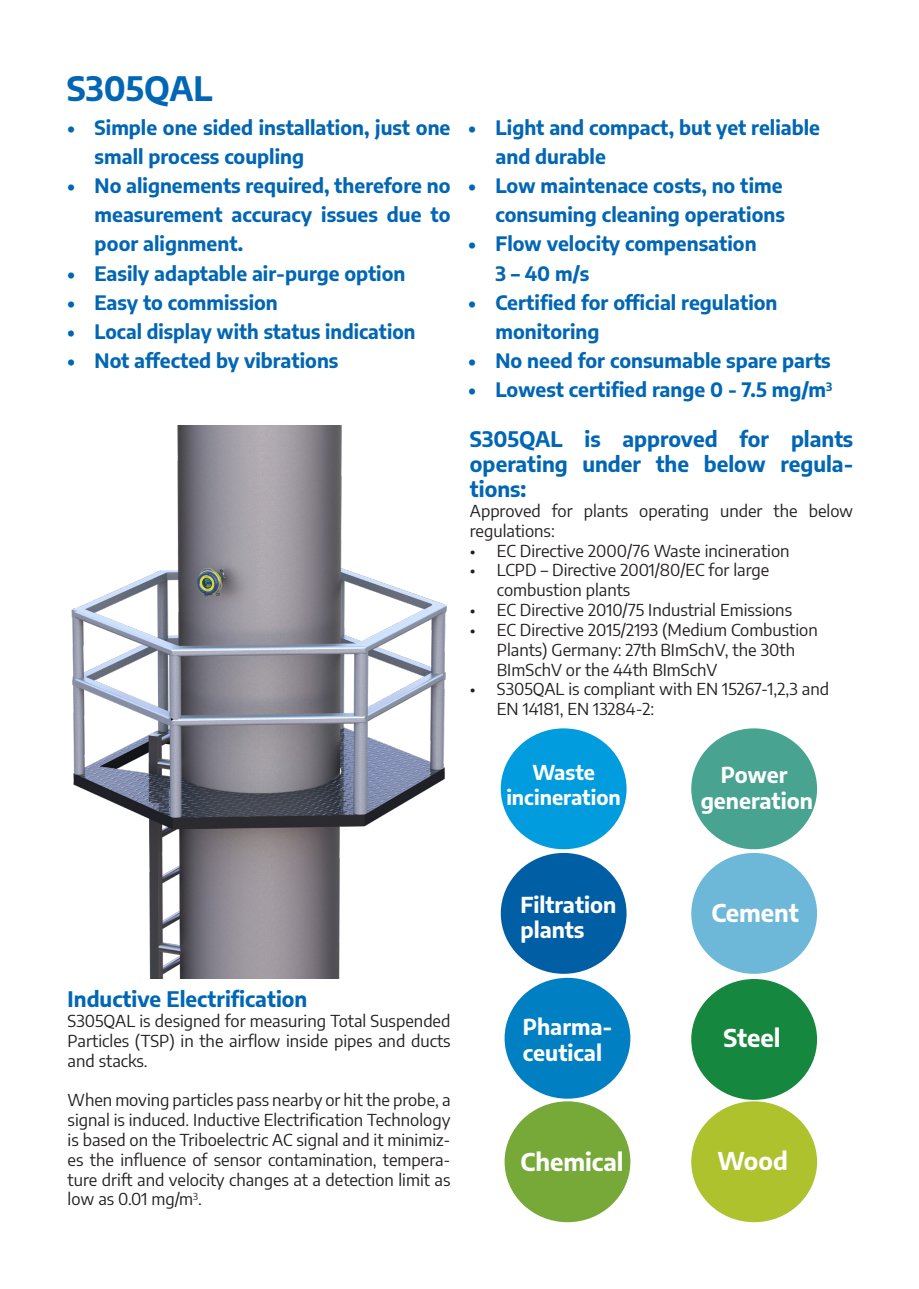
<style>
.page{position:relative;width:919px;height:1289px;background:#fff}
.page>*{position:absolute;margin:0;border:0;box-sizing:border-box;transform-origin:0 0}
.t1{font:700 33px "Encode Sans";color:#0166b3}
.t2{font:700 24px "Encode Sans";color:#fff}
.t3{font:700 21.6px/26px "Encode Sans";color:#fff}
.t4{font:700 21px/25.2px "Encode Sans";color:#0166b3;text-align:justify}
.t5{font:700 20.1px/24.2px "Encode Sans";color:#fff;text-align:center}
.t6{font:700 19.5px/29.1px "Encode Sans";color:#0166b3}
.t7{font:16.5px/19.8px "Encode Sans";color:#231f20}
</style>
<div class="page">
<div style="left:502px;top:854px;width:123px;height:118px;background:#005ea4;border-radius:50%"></div>
<div style="left:500px;top:853px;width:126px;height:120px;border:2px solid #005ea4;border-radius:50%"></div>
<div style="left:502px;top:729px;width:123px;height:119px;background:#009cdd;border-radius:50%"></div>
<div style="left:500px;top:728px;width:126px;height:121px;border:2px solid #009cdd;border-radius:50%"></div>
<div style="left:692px;top:729px;width:123px;height:119px;background:#49a391;border-radius:50%"></div>
<div style="left:691px;top:728px;width:126px;height:121px;border:2px solid #49a391;border-radius:50%"></div>
<div style="left:506px;top:1102px;width:123px;height:118px;background:#76a938;border-radius:50%"></div>
<div style="left:504px;top:1101px;width:126px;height:121px;border:2px solid #76a938;border-radius:50%"></div>
<div style="left:506px;top:979px;width:123px;height:118px;background:#0080c3;border-radius:50%"></div>
<div style="left:504px;top:977px;width:126px;height:121px;border:2px solid #0080c3;border-radius:50%"></div>
<div style="left:692px;top:854px;width:123px;height:118px;background:#6db8d8;border-radius:50%"></div>
<div style="left:691px;top:853px;width:126px;height:120px;border:2px solid #6db8d8;border-radius:50%"></div>
<div style="left:692px;top:980px;width:123px;height:118px;background:#16873e;border-radius:50%"></div>
<div style="left:691px;top:979px;width:126px;height:120px;border:2px solid #16873e;border-radius:50%"></div>
<div style="left:692px;top:1102px;width:123px;height:118px;background:#adc22d;border-radius:50%"></div>
<div style="left:691px;top:1101px;width:126px;height:121px;border:2px solid #adc22d;border-radius:50%"></div>
<img style="left:71px;top:425px;width:376px;height:553px">
<p class="t1" style="left:67px;top:64px;width:147px">S305QAL</p>
<p class="t6" style="left:95px;top:112px;width:357px;text-indent:-27px">• Simple one sided installation, just one small process coupling</p>
<p class="t6" style="left:95px;top:170px;width:357px;text-align:justify;text-indent:-27px">• No alignements required, therefore no measurement accuracy issues due to poor alignment.</p>
<p class="t6" style="left:68px;top:257px;width:339px">• Easily adaptable air-purge option</p>
<p class="t6" style="left:68px;top:287px;width:212px">• Easy to commission</p>
<p class="t6" style="left:68px;top:316px;width:349px">• Local display with status indication</p>
<p class="t6" style="left:68px;top:345px;width:272px">• Not affected by vibrations</p>
<p class="t6" style="left:495px;top:112px;width:326px;text-indent:-27px">• Light and compact, but yet reliable and durable</p>
<p class="t6" style="left:468px;top:170px;width:318px;text-align:right">• Low maintenace costs, no time consuming cleaning operations</p>
<p class="t6" style="left:495px;top:228px;width:262px;text-indent:-27px">• Flow velocity compensation<br>3 – 40 m/s</p>
<p class="t6" style="left:495px;top:287px;width:283px;text-indent:-27px">• Certified for official regulation monitoring</p>
<p class="t6" style="left:468px;top:345px;width:364px">• No need for consumable spare parts</p>
<p class="t6" style="left:468px;top:374px;width:365px">• Lowest certified range 0 - 7.5 mg/m<sup>3</sup></p>
<p class="t4" style="left:470px;top:425px;width:385px">S305QAL is approved for plants operating under the below regula&shy;tions:</p>
<p class="t7" style="left:470px;top:500px;width:385px">Approved for plants operating under the below regulations:</p>
<p class="t7" style="left:470px;top:540px;width:321px">• EC Directive 2000/76 Waste incineration</p>
<p class="t7" style="left:497px;top:559px;width:274px;text-indent:-27px">• LCPD – Directive 2001/80/EC for large combustion plants</p>
<p class="t7" style="left:470px;top:599px;width:324px">• EC Directive 2010/75 Industrial Emissions</p>
<p class="t7" style="left:497px;top:619px;width:322px;text-indent:-27px">• EC Directive 2015/2193 (Medium Combustion<br>Plants) Germany: 27th BImSchV, the 30th<br>BImSchV or the 44th BImSchV</p>
<p class="t7" style="left:497px;top:678px;width:334px;text-indent:-27px">• S305QAL is compliant with EN 15267-1,2,3 and<br>EN 14181, EN 13284-2:</p>
<p class="t5" style="left:506px;top:759px;width:116px">Waste incineration</p>
<p class="t3" style="left:700px;top:760px;width:114px;text-align:center">Power generation</p>
<p class="t4" style="left:68px;top:985px;width:241px">Inductive Electrification</p>
<p class="t7" style="left:68px;top:1010px;width:384px;text-align:justify">S305QAL is designed for measuring Total Suspended Particles (TSP) in the airflow inside pipes and ducts and stacks.</p>
<p class="t7" style="left:68px;top:1089px;width:384px;text-align:justify">When moving particles pass nearby or hit the probe, a signal is induced. Inductive Electrification Technology is based on the Triboelectric AC signal and it minimiz&shy;es the influence of sensor contamination, tempera&shy;ture drift and velocity changes at a detection limit as low as 0.01 mg/m<sup>3</sup>.</p>
<p class="t3" style="left:520px;top:890px;width:97px">Filtration plants</p>
<p class="t3" style="left:523px;top:1012px;width:91px">Pharma&shy;ceutical</p>
<p class="t2" style="left:711px;top:894px;width:89px">Cement</p>
<p class="t2" style="left:723px;top:1020px;width:59px">Steel</p>
<p class="t2" style="left:520px;top:1143px;width:105px">Chemical</p>
<p class="t2" style="left:717px;top:1143px;width:72px">Wood</p>
</div>
